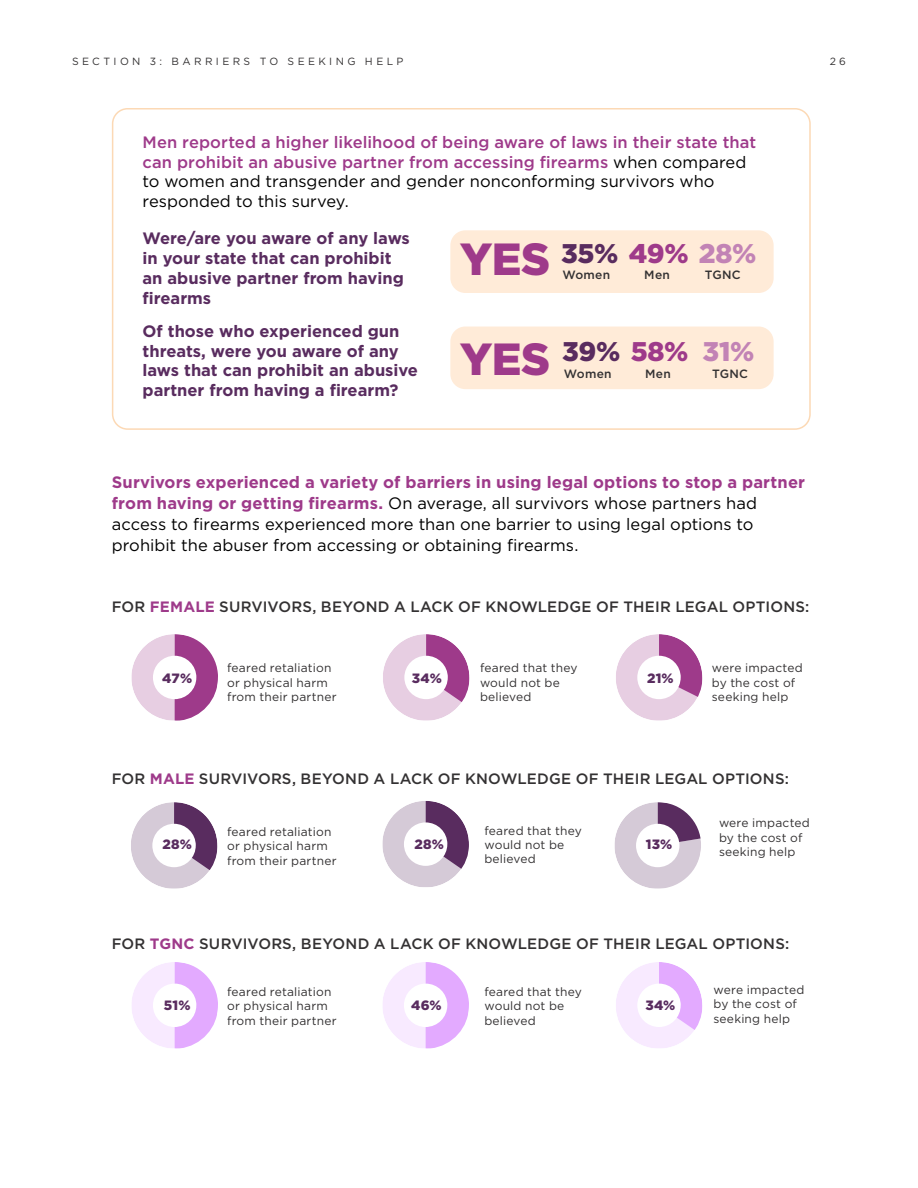
<style>
.page{position:relative;width:918px;height:1188px;background:#fff}
.page>*{position:absolute;margin:0;border:0;box-sizing:border-box;transform-origin:0 0}
.t1{font:900 45px "Gotham";letter-spacing:-.01em;color:#9e3a8a}
.t2{font:900 27px "Gotham";color:#592c5f}
.t3{font:16.5px/21px "Gotham";color:#000}
.t4{font:500 16.5px/19.8px "Gotham";letter-spacing:.005em;color:#9e3a8a}
.t5{font:700 16.5px/19.8px "Gotham";color:#592c5f}
.t6{font:500 15px "Gotham";letter-spacing:.015em;color:#333132}
.t7{font:900 13.5px "Gotham";letter-spacing:.015em;color:#592c5f}
.t8{font:12px/14.4px "Gotham";letter-spacing:.015em;color:#333132}
.t9{font:500 12px "Gotham";letter-spacing:.02em;color:#333132}
.t10{font:10.35px "Gotham";letter-spacing:.325em;color:#333132}
.s1{font-weight:400;color:#000}
.s2{color:#9e3a8a}
.s3{color:#c283b5}
.s4{font-weight:700;color:#9e3a8a}
</style>
<div class="page">
<div style="left:450px;top:230px;width:324px;height:63px;background:#ffebd8;border-radius:15px"></div>
<div style="left:112px;top:108px;width:699px;height:322px;border:2px solid #fcd9b5;border-radius:15px"></div>
<svg style="left:131px;top:634px;width:87px;height:87px"></svg>
<svg style="left:131px;top:802px;width:86px;height:87px"></svg>
<svg style="left:132px;top:962px;width:86px;height:86px"></svg>
<svg style="left:383px;top:634px;width:87px;height:87px"></svg>
<svg style="left:382px;top:801px;width:87px;height:86px"></svg>
<svg style="left:383px;top:962px;width:86px;height:86px"></svg>
<svg style="left:616px;top:634px;width:86px;height:87px"></svg>
<svg style="left:615px;top:802px;width:86px;height:87px"></svg>
<svg style="left:616px;top:962px;width:86px;height:86px"></svg>
<div style="left:450px;top:327px;width:324px;height:62px;background:#ffebd8;border-radius:15px"></div>
<p class="t10" style="left:72px;top:55px;width:333px">SECTION 3: BARRIERS TO SEEKING HELP</p>
<p class="t10" style="left:830px;top:54px;width:18px">2 6</p>
<h3 class="t4" style="left:143px;top:132px;width:615px">Men reported a higher likelihood of being aware of laws in their state that can prohibit an abusive partner from accessing firearms <span class="s1">when compared to women and transgender and gender nonconforming survivors who responded to this survey.</span></h3>
<h1 class="t1" style="left:460px;top:228px;width:92px">YES</h1>
<h3 class="t5" style="left:143px;top:229px;width:269px">Were/are you aware of any laws in your state that can prohibit an abusive partner from having firearms</h3>
<h2 class="t2" style="left:561px;top:235px;width:197px">35% <span class="s2">49%</span> <span class="s3">28%</span></h2>
<p class="t9" style="left:644px;top:266px;width:27px">Men</p>
<p class="t9" style="left:562px;top:266px;width:49px">Women</p>
<p class="t9" style="left:705px;top:266px;width:38px">TGNC</p>
<h3 class="t5" style="left:143px;top:321px;width:277px">Of those who experienced gun threats, were you aware of any laws that can prohibit an abusive partner from having a firearm?</h3>
<h1 class="t1" style="left:460px;top:328px;width:296px">YES <sup>39%</sup> <sup>58%</sup> <sup>31%</sup></h1>
<p class="t9" style="left:564px;top:366px;width:49px">Women</p>
<p class="t9" style="left:645px;top:366px;width:27px">Men</p>
<p class="t9" style="left:712px;top:366px;width:38px">TGNC</p>
<p class="t3" style="left:112px;top:471px;width:695px"><span class="s4">Survivors experienced a variety of barriers in using legal options to stop a partner from having or getting firearms.</span> On average, all survivors whose partners had access to firearms experienced more than one barrier to using legal options to prohibit the abuser from accessing or obtaining firearms.</p>
<p class="t6" style="left:112px;top:597px;width:699px">FOR <span class="s4">FEMALE</span> SURVIVORS, BEYOND A LACK OF KNOWLEDGE OF THEIR LEGAL OPTIONS:</p>
<p class="t7" style="left:162px;top:669px;width:31px">47%</p>
<p class="t8" style="left:227px;top:661px;width:111px">feared retaliation or physical harm from their partner</p>
<p class="t7" style="left:412px;top:669px;width:32px">34%</p>
<p class="t8" style="left:480px;top:661px;width:99px">feared that they would not be believed</p>
<p class="t7" style="left:647px;top:669px;width:28px">21%</p>
<p class="t8" style="left:712px;top:661px;width:92px">were impacted by the cost of seeking help</p>
<p class="t6" style="left:112px;top:769px;width:679px">FOR <span class="s4">MALE</span> SURVIVORS, BEYOND A LACK OF KNOWLEDGE OF THEIR LEGAL OPTIONS:</p>
<p class="t7" style="left:162px;top:835px;width:31px">28%</p>
<p class="t8" style="left:227px;top:824px;width:111px">feared retaliation or physical harm from their partner</p>
<p class="t7" style="left:414px;top:835px;width:31px">28%</p>
<p class="t8" style="left:484px;top:823px;width:99px">feared that they would not be believed</p>
<p class="t7" style="left:646px;top:835px;width:28px">13%</p>
<p class="t8" style="left:719px;top:816px;width:92px">were impacted by the cost of seeking help</p>
<p class="t6" style="left:112px;top:933px;width:679px">FOR <span class="s4">TGNC</span> SURVIVORS, BEYOND A LACK OF KNOWLEDGE OF THEIR LEGAL OPTIONS:</p>
<p class="t7" style="left:164px;top:996px;width:28px">51%</p>
<p class="t8" style="left:227px;top:984px;width:111px">feared retaliation or physical harm from their partner</p>
<p class="t7" style="left:411px;top:996px;width:32px">46%</p>
<p class="t8" style="left:484px;top:984px;width:99px">feared that they would not be believed</p>
<p class="t7" style="left:645px;top:996px;width:32px">34%</p>
<p class="t8" style="left:713px;top:982px;width:92px">were impacted by the cost of seeking help</p>
</div>
